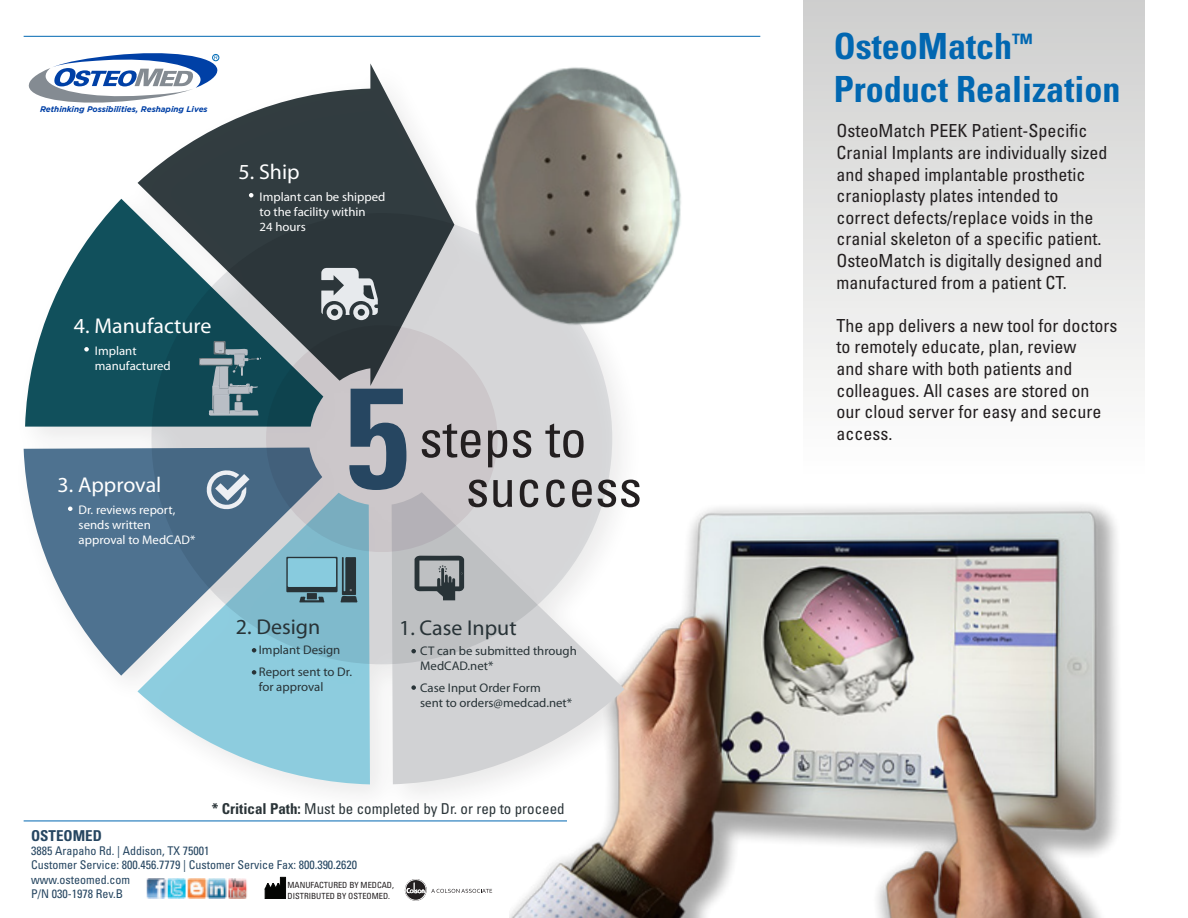
<style>
.page{position:relative;width:1188px;height:918px;background:#fff}
.page>*{position:absolute;margin:0;border:0;box-sizing:border-box;transform-origin:0 0}
.t1{font:700 condensed 143.25px "Univers LT Std";color:#264661}
.t2{font:condensed 52.8px "Univers LT Std";color:#231f20}
.t3{font:700 condensed 36.15px "Univers LT Std";color:#0167b1}
.t4{font:21.45px "Myriad Pro";color:#fff}
.t5{font:21.45px "Myriad Pro";color:#283337}
.t6{font:condensed 18px/21.6px "Univers LT Std";color:#231f20}
.t7{font:condensed 15px "Univers LT Std";color:#2a3438}
.t8{font:700 condensed 15px "Univers LT Std";color:#264661}
.t9{font:12.6px/15px "Myriad Pro";color:#283337}
.t10{font:12.6px/15px "Myriad Pro";color:#fff}
.t11{font:condensed 12px "Univers LT Std";color:#264661}
.t12{font:condensed 8.4px/10.2px "Univers LT Std";color:#231f20}
.t13{font:italic 700 8.25px "Gotham";letter-spacing:-.005em;color:#0040a6}
.s1{font-weight:700}
</style>
<div class="page">
<img style="left:510px;top:505px;width:608px;height:413px">
<div style="left:11px;top:55px;width:643px;height:761px;background:#231f20;opacity:.1"></div>
<svg style="left:25px;top:199px;width:132px;height:228px;fill:#11505c"></svg>
<svg style="left:137px;top:656px;width:233px;height:128px;fill:#8dccde"></svg>
<svg style="left:392px;top:492px;width:233px;height:292px;fill:#d1d2d4"></svg>
<svg style="left:24px;top:448px;width:298px;height:228px;fill:#4e7290"></svg>
<svg style="left:138px;top:63px;width:313px;height:323px;fill:#313c40"></svg>
<svg style="left:151px;top:213px;width:461px;height:451px;background:#94a1a8"></svg>
<svg style="left:415px;top:556px;width:49px;height:44px;background:#797f82"></svg>
<svg style="left:411px;top:649px;width:5px;height:4px"></svg>
<svg style="left:411px;top:685px;width:5px;height:5px"></svg>
<svg style="left:68px;top:507px;width:5px;height:4px"></svg>
<svg style="left:252px;top:648px;width:4px;height:5px"></svg>
<svg style="left:252px;top:670px;width:4px;height:5px"></svg>
<svg style="left:286px;top:557px;width:72px;height:46px;background:#6492a0"></svg>
<svg style="left:205px;top:470px;width:45px;height:41px;background:#879daf"></svg>
<svg style="left:199px;top:341px;width:62px;height:75px;background:#537680"></svg>
<svg style="left:84px;top:347px;width:5px;height:5px"></svg>
<svg style="left:249px;top:193px;width:4px;height:4px"></svg>
<div style="left:353px;top:304px;width:16px;height:16px;background:#e7eaed;border-radius:50%"></div>
<div style="left:327px;top:304px;width:16px;height:16px;background:#e7eaed;border-radius:50%"></div>
<svg style="left:321px;top:268px;width:57px;height:47px;background:#a5aaae"></svg>
<div style="left:358px;top:309px;width:7px;height:7px;background:#283337;border-radius:50%"></div>
<div style="left:331px;top:309px;width:7px;height:7px;background:#283337;border-radius:50%"></div>
<div style="left:804px;top:0;width:341px;height:477px;background:linear-gradient(to bottom,#cecece,#fefefe)"></div>
<svg style="left:404px;top:879px;width:88px;height:22px"></svg>
<hr style="left:24px;top:36px;width:736px;height:1px;background:#0167b1">
<hr style="left:24px;top:821px;width:543px;height:1px;background:#0167b1">
<img style="left:146px;top:879px;width:101px;height:20px">
<svg style="left:28px;top:53px;width:190px;height:53px"></svg>
<div style="left:212px;top:54px;width:7px;height:7px;border:1px solid #006bb6;border-radius:50%"></div>
<svg style="left:265px;top:877px;width:21px;height:22px"></svg>
<img style="left:451px;top:55px;width:230px;height:288px">
<p class="t13" style="left:40px;top:104px;width:169px">Rethinking Possibilities, Reshaping Lives</p>
<p class="t4" style="left:239px;top:158px;width:63px">5. Ship</p>
<p class="t10" style="left:260px;top:189px;width:127px">Implant can be shipped to the facility within<br>24 hours</p>
<p class="t4" style="left:74px;top:312px;width:139px">4. Manufacture</p>
<p class="t10" style="left:95px;top:343px;width:77px">Implant manufactured</p>
<p class="t4" style="left:58px;top:472px;width:105px">3. Approval</p>
<p class="t10" style="left:79px;top:502px;width:118px">Dr. reviews report, sends written approval to MedCAD*</p>
<p class="t1" style="left:345px;top:350px;width:65px">5</p>
<p class="t2" style="left:419px;top:405px;width:169px">steps to</p>
<p class="t2" style="left:466px;top:455px;width:178px">success</p>
<p class="t5" style="left:236px;top:613px;width:86px">2. Design</p>
<p class="t9" style="left:259px;top:638px;width:95px;line-height:22.2px">Implant Design<br>Report sent to Dr.</p>
<p class="t9" style="left:259px;top:679px;width:66px">for approval</p>
<p class="t5" style="left:399px;top:614px;width:119px">1. Case Input</p>
<p class="t9" style="left:420px;top:643px;width:158px">CT can be submitted through<br>MedCAD.net*</p>
<p class="t9" style="left:420px;top:680px;width:153px">Case Input Order Form<br>sent to orders@medcad.net*</p>
<p class="t7" style="left:212px;top:799px;width:355px"><span class="s1">* Critical Path:</span> Must be completed by Dr. or rep to proceed</p>
<p class="t8" style="left:31px;top:826px;width:72px">OSTEOMED</p>
<p class="t11" style="left:31px;top:843px;width:180px">3885 Arapaho Rd. | Addison, TX 75001</p>
<p class="t11" style="left:31px;top:858px;width:328px">Customer Service: 800.456.7779 | Customer Service Fax: 800.390.2620</p>
<p class="t11" style="left:31px;top:872px;width:100px">www.osteomed.com</p>
<p class="t11" style="left:31px;top:886px;width:94px">P/N 030-1978 Rev.B</p>
<p class="t12" style="left:288px;top:880px;width:108px">MANUFACTURED BY MEDCAD,<br>DISTRIBUTED BY OSTEOMED.</p>
<p class="t3" style="left:834px;top:24px;width:201px">OsteoMatch<sup>™</sup></p>
<p class="t3" style="left:834px;top:67px;width:288px">Product Realization</p>
<p class="t6" style="left:837px;top:120px;width:272px">OsteoMatch PEEK Patient-Specific Cranial Implants are individually sized and shaped implantable prosthetic cranioplasty plates intended to correct defects/replace voids in the cranial skeleton of a specific patient.<br>OsteoMatch is digitally designed and manufactured from a patient CT.</p>
<p class="t6" style="left:837px;top:314px;width:282px">The app delivers a new tool for doctors to remotely educate, plan, review<br>and share with both patients and colleagues. All cases are stored on our cloud server for easy and secure access.</p>
</div>
